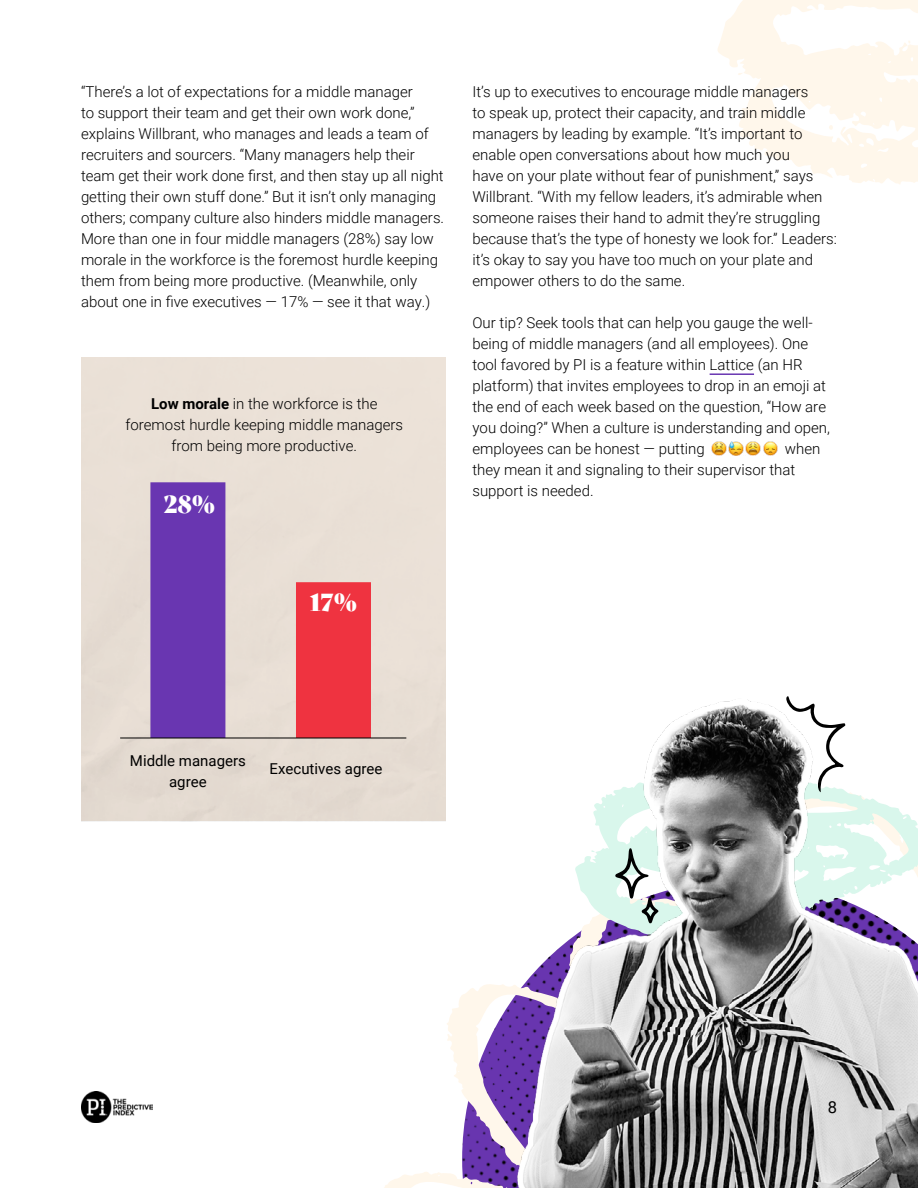
<style>
.page{position:relative;width:918px;height:1188px;background:#fff}
.page>*{position:absolute;margin:0;border:0;box-sizing:border-box;transform-origin:0 0}
.t1{font:24px "Bely Display";color:#fff}
.t2{font:16.5px "Roboto";color:#000}
.t3{font:300 15px/21px "Roboto";color:#000}
.t4{font:15px/21px "Roboto";color:#000;text-align:center}
.s1{font-weight:700}
</style>
<div class="page">
<svg style="left:718px;top:0;width:200px;height:184px"></svg>
<div style="left:81px;top:357px;width:365px;height:464px;background:#e9dfd6"></div>
<hr style="left:710px;top:373px;width:44px;height:2px;background:#6936b1">
<img style="left:763px;top:441px;width:14px;height:15px">
<img style="left:729px;top:441px;width:14px;height:15px">
<img style="left:712px;top:441px;width:14px;height:15px">
<img style="left:746px;top:441px;width:14px;height:15px">
<svg style="left:378px;top:788px;width:121px;height:400px"></svg>
<img style="left:499px;top:699px;width:419px;height:489px">
<svg style="left:615px;top:848px;width:43px;height:75px"></svg>
<svg style="left:785px;top:696px;width:60px;height:96px"></svg>
<div style="left:150px;top:482px;width:75px;height:256px;background:#6936b1"></div>
<div style="left:296px;top:582px;width:75px;height:156px;background:#ef3340"></div>
<hr style="left:120px;top:738px;width:286px;height:1px;background:#000">
<img style="left:81px;top:1092px;width:72px;height:30px">
<p class="t3" style="left:81px;top:80px;width:365px">“There’s a lot of expectations for a middle manager<br>to support their team and get their own work done,” explains Willbrant, who manages and leads a team of recruiters and sourcers. “Many managers help their team get their work done first, and then stay up all night getting their own stuff done.” But it isn’t only managing others; company culture also hinders middle managers.<br>More than one in four middle managers (28%) say low morale in the workforce is the foremost hurdle keeping them from being more productive. (Meanwhile, only about one in five executives — 17% — see it that way.)</p>
<p class="t3" style="left:472px;top:80px;width:366px">It’s up to executives to encourage middle managers<br>to speak up, protect their capacity, and train middle managers by leading by example. “It’s important to enable open conversations about how much you<br>have on your plate without fear of punishment,” says Willbrant. “With my fellow leaders, it’s admirable when someone raises their hand to admit they’re struggling because that’s the type of honesty we look for.” Leaders: it’s okay to say you have too much on your plate and empower others to do the same.</p>
<p class="t3" style="left:472px;top:311px;width:359px">Our tip? Seek tools that can help you gauge the well&shy;being of middle managers (and all employees). One tool favored by PI is a feature within Lattice (an HR platform) that invites employees to drop in an emoji at the end of each week based on the question, “How are you doing?” When a culture is understanding and open, employees can be honest — putting</p>
<p class="t3" style="left:125px;top:393px;width:279px;text-align:center"><span class="s1">Low morale</span> in the workforce is the foremost hurdle keeping middle managers from being more productive.</p>
<p class="t3" style="left:472px;top:437px;width:349px;text-indent:312px">when they mean it and signaling to their supervisor that support is needed.</p>
<p class="t1" style="left:164px;top:485px;width:53px">28%</p>
<p class="t1" style="left:310px;top:583px;width:49px">17%</p>
<p class="t4" style="left:130px;top:749px;width:117px">Middle managers agree</p>
<p class="t4" style="left:270px;top:757px;width:114px">Executives agree</p>
<p class="t2" style="left:828px;top:1095px;width:11px">8</p>
</div>
